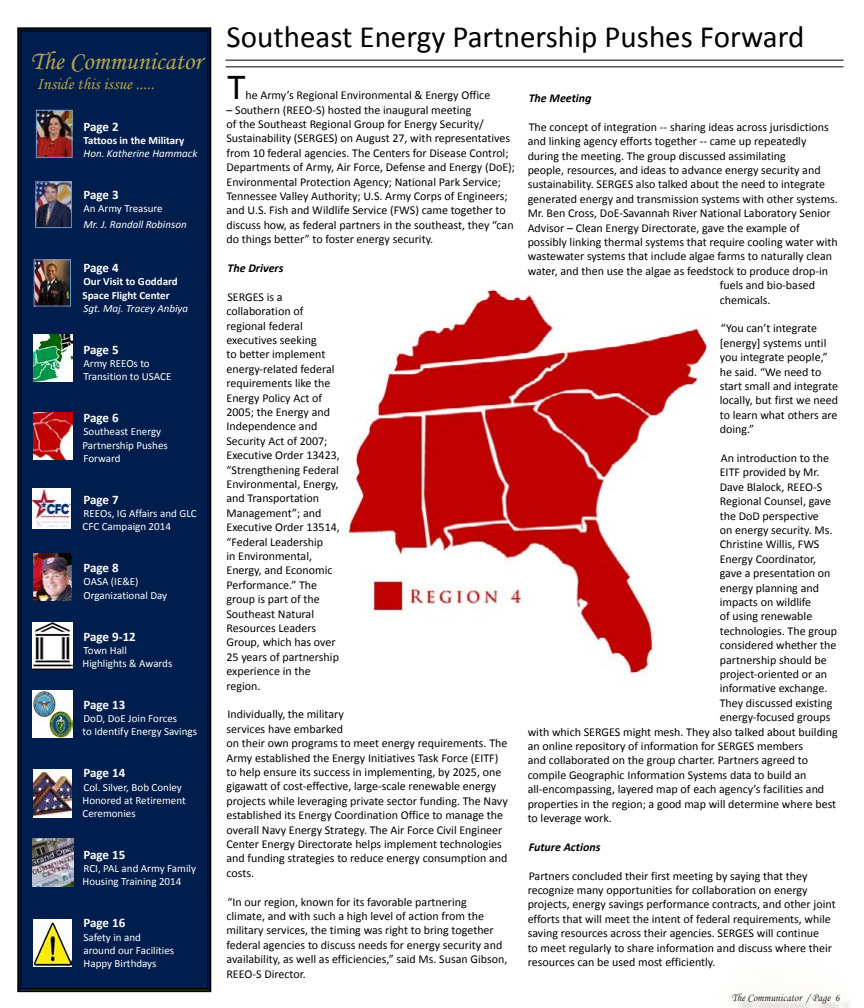
<style>
.page{position:relative;width:864px;height:1008px;background:#fff}
.page>*{position:absolute;margin:0;border:0;box-sizing:border-box;transform-origin:0 0}
.t1{font:37px "Calibri";color:#000}
.t2{font:31px "Calibri";color:#000}
.t3{font:26px "Monotype Corsiva";color:#b6a349}
.t4{font:17px "Monotype Corsiva";color:#b6a349}
.t5{font:700 13px "Calibri";letter-spacing:-.01em;color:#fff}
.t6{font:12px/14.4px "Calibri";color:#000}
.t7{font:italic 700 12px "Calibri";color:#000}
.t8{font:11px/13.2px "Calibri";color:#fff}
.t9{font:italic 11px "Calibri";color:#fff}
.t10{font:700 11px/13.2px "Calibri";color:#fff}
.t11{font:11px "Monotype Corsiva";color:#000;scale:.96 1}
</style>
<div class="page">
<div style="left:702px;top:959px;width:162px;height:49px;background:#b6a349;opacity:.76"></div>
<div style="left:17px;top:27px;width:195px;height:966px;background:#001e4d"></div>
<div style="left:21px;top:31px;width:187px;height:958px;border:1px solid #000"></div>
<img style="left:36px;top:261px;width:33px;height:44px">
<div style="left:34px;top:259px;width:37px;height:48px;border:1px solid #659ad2"></div>
<img style="left:38px;top:112px;width:33px;height:44px">
<div style="left:36px;top:110px;width:37px;height:48px;border:1px solid #659ad2"></div>
<img style="left:37px;top:183px;width:33px;height:43px">
<div style="left:35px;top:181px;width:37px;height:47px;border:1px solid #659ad2"></div>
<img style="left:34px;top:553px;width:38px;height:47px">
<img style="left:33px;top:334px;width:39px;height:48px">
<img style="left:33px;top:623px;width:39px;height:47px">
<img style="left:33px;top:919px;width:39px;height:48px">
<img style="left:33px;top:412px;width:39px;height:48px">
<img style="left:33px;top:488px;width:38px;height:41px">
<img style="left:33px;top:690px;width:40px;height:48px">
<img style="left:33px;top:838px;width:40px;height:48px">
<img style="left:33px;top:770px;width:39px;height:48px">
<hr style="left:226px;top:66px;width:618px;height:1px;background:#000">
<hr style="left:226px;top:60px;width:618px;height:1px;background:#000">
<img style="left:345px;top:289px;width:364px;height:386px">
<h3 class="t3" style="left:31px;top:45px;width:173px">The Communicator</h3>
<h3 class="t4" style="left:36px;top:74px;width:119px">Inside this issue .....</h3>
<p class="t5" style="left:84px;top:118px;width:37px">Page 2</p>
<p class="t10" style="left:84px;top:134px;width:102px">Tattoos in the Military</p>
<p class="t9" style="left:84px;top:146px;width:115px">Hon. Katherine Hammack</p>
<p class="t5" style="left:84px;top:186px;width:37px">Page 3</p>
<p class="t8" style="left:84px;top:202px;width:81px">An Army Treasure</p>
<p class="t9" style="left:84px;top:217px;width:105px">Mr. J. Randall Robinson</p>
<p class="t5" style="left:84px;top:260px;width:37px">Page 4</p>
<p class="t10" style="left:83px;top:275px;width:97px">Our Visit to Goddard<br>Space Flight Center</p>
<p class="t9" style="left:84px;top:301px;width:106px">Sgt. Maj. Tracey Anbiya</p>
<p class="t5" style="left:84px;top:341px;width:37px">Page 5</p>
<p class="t8" style="left:84px;top:357px;width:89px">Army REEOs to<br>Transition to USACE</p>
<p class="t5" style="left:84px;top:410px;width:37px">Page 6</p>
<p class="t8" style="left:83px;top:425px;width:87px">Southeast Energy<br>Partnership Pushes<br>Forward</p>
<p class="t5" style="left:84px;top:491px;width:37px">Page 7</p>
<p class="t8" style="left:83px;top:507px;width:116px">REEOs, IG Affairs and GLC<br>CFC Campaign 2014</p>
<p class="t5" style="left:84px;top:560px;width:37px">Page 8</p>
<p class="t8" style="left:84px;top:575px;width:85px">OASA (IE&amp;E)<br>Organizational Day</p>
<p class="t5" style="left:84px;top:628px;width:54px">Page 9-12</p>
<p class="t8" style="left:83px;top:644px;width:91px">Town Hall<br>Highlights &amp; Awards</p>
<p class="t5" style="left:84px;top:696px;width:43px">Page 13</p>
<p class="t8" style="left:83px;top:712px;width:116px">DoD, DoE Join Forces<br>to Identify Energy Savings</p>
<p class="t5" style="left:84px;top:765px;width:43px">Page 14</p>
<p class="t8" style="left:83px;top:780px;width:105px">Col. Silver, Bob Conley<br>Honored at Retirement<br>Ceremonies</p>
<p class="t5" style="left:84px;top:846px;width:43px">Page 15</p>
<p class="t8" style="left:83px;top:862px;width:115px">RCI, PAL and Army Family<br>Housing Training 2014</p>
<p class="t5" style="left:84px;top:915px;width:43px">Page 16</p>
<p class="t8" style="left:84px;top:930px;width:92px">Safety in and around our Facilities<br>Happy Birthdays</p>
<h2 class="t2" style="left:227px;top:17px;width:579px">Southeast Energy Partnership Pushes Forward</h2>
<h1 class="t1" style="left:227px;top:64px;width:20px">T</h1>
<p class="t6" style="left:246px;top:88px;width:246px">he Army’s Regional Environmental &amp; Energy Office</p>
<p class="t6" style="left:226px;top:102px;width:290px">– Southern (REEO-S) hosted the inaugural meeting<br>of the Southeast Regional Group for Energy Security/ Sustainability (SERGES) on August 27, with representatives from 10 federal agencies. The Centers for Disease Control; Departments of Army, Air Force, Defense and Energy (DoE); Environmental Protection Agency; National Park Service; Tennessee Valley Authority; U.S. Army Corps of Engineers; and U.S. Fish and Wildlife Service (FWS) came together to discuss how, as federal partners in the southeast, they “can do things better” to foster energy security.</p>
<p class="t7" style="left:227px;top:260px;width:58px">The Drivers</p>
<p class="t6" style="left:226px;top:290px;width:115px">SERGES is a collaboration of regional federal executives seeking<br>to better implement energy-related federal requirements like the<br>Energy Policy Act of<br>2005; the Energy and<br>Independence and<br>Security Act of 2007;<br>Executive Order 13423, “Strengthening Federal<br>Environmental, Energy, and Transportation<br>Management”; and<br>Executive Order 13514, “Federal Leadership<br>in Environmental,<br>Energy, and Economic<br>Performance.” The group is part of the<br>Southeast Natural<br>Resources Leaders<br>Group, which has over<br>25 years of partnership experience in the region.</p>
<p class="t6" style="left:226px;top:707px;width:283px">Individually, the military<br>services have embarked<br>on their own programs to meet energy requirements. The Army established the Energy Initiatives Task Force (EITF) to help ensure its success in implementing, by 2025, one gigawatt of cost-effective, large-scale renewable energy projects while leveraging private sector funding. The Navy established its Energy Coordination Office to manage the overall Navy Energy Strategy. The Air Force Civil Engineer Center Energy Directorate helps implement technologies and funding strategies to reduce energy consumption and costs.</p>
<p class="t6" style="left:226px;top:894px;width:283px">“In our region, known for its favorable partnering<br>climate, and with such a high level of action from the military services, the timing was right to bring together federal agencies to discuss needs for energy security and availability, as well as efficiencies,” said Ms. Susan Gibson, REEO-S Director.</p>
<p class="t7" style="left:529px;top:90px;width:64px">The Meeting</p>
<p class="t6" style="left:529px;top:120px;width:302px">The concept of integration -- sharing ideas across jurisdictions</p>
<p class="t6" style="left:528px;top:134px;width:280px">and linking agency efforts together -- came up repeatedly</p>
<p class="t6" style="left:528px;top:149px;width:260px">during the meeting. The group discussed assimilating</p>
<p class="t6" style="left:528px;top:163px;width:294px">people, resources, and ideas to advance energy security and</p>
<p class="t6" style="left:528px;top:177px;width:299px">sustainability. SERGES also talked about the need to integrate</p>
<p class="t6" style="left:528px;top:192px;width:312px">generated energy and transmission systems with other systems.</p>
<p class="t6" style="left:528px;top:206px;width:304px">Mr. Ben Cross, DoE-Savannah River National Laboratory Senior</p>
<p class="t6" style="left:528px;top:221px;width:274px">Advisor – Clean Energy Directorate, gave the example of</p>
<p class="t6" style="left:528px;top:235px;width:312px">possibly linking thermal systems that require cooling water with</p>
<p class="t6" style="left:528px;top:249px;width:306px">wastewater systems that include algae farms to naturally clean</p>
<p class="t6" style="left:528px;top:264px;width:302px">water, and then use the algae as feedstock to produce drop-in</p>
<p class="t6" style="left:720px;top:278px;width:97px">fuels and bio-based</p>
<p class="t6" style="left:720px;top:293px;width:52px">chemicals.</p>
<p class="t6" style="left:720px;top:321px;width:120px">“You can’t integrate [energy] systems until you integrate people,” he said. “We need to start small and integrate locally, but first we need to learn what others are doing.”</p>
<p class="t6" style="left:721px;top:451px;width:110px">An introduction to the</p>
<p class="t6" style="left:720px;top:465px;width:101px">EITF provided by Mr.</p>
<p class="t6" style="left:720px;top:480px;width:104px">Dave Blalock, REEO-S</p>
<p class="t6" style="left:720px;top:494px;width:113px">Regional Counsel, gave</p>
<p class="t6" style="left:720px;top:509px;width:101px">the DoD perspective</p>
<p class="t6" style="left:720px;top:523px;width:114px">on energy security. Ms.</p>
<p class="t6" style="left:720px;top:537px;width:101px">Christine Willis, FWS</p>
<p class="t6" style="left:720px;top:552px;width:98px">Energy Coordinator,</p>
<p class="t6" style="left:720px;top:566px;width:112px">gave a presentation on</p>
<p class="t6" style="left:720px;top:581px;width:101px">energy planning and</p>
<p class="t6" style="left:720px;top:595px;width:93px">impacts on wildlife</p>
<p class="t6" style="left:720px;top:609px;width:94px">of using renewable</p>
<p class="t6" style="left:720px;top:624px;width:119px">technologies. The group</p>
<p class="t6" style="left:720px;top:638px;width:118px">considered whether the</p>
<p class="t6" style="left:720px;top:653px;width:108px">partnership should be</p>
<p class="t6" style="left:720px;top:667px;width:109px">project-oriented or an</p>
<p class="t6" style="left:720px;top:681px;width:109px">informative exchange.</p>
<p class="t6" style="left:720px;top:696px;width:114px">They discussed existing</p>
<p class="t6" style="left:720px;top:710px;width:112px">energy-focused groups</p>
<p class="t6" style="left:528px;top:725px;width:311px">with which SERGES might mesh. They also talked about building</p>
<p class="t6" style="left:528px;top:739px;width:277px">an online repository of information for SERGES members</p>
<p class="t6" style="left:528px;top:753px;width:282px">and collaborated on the group charter. Partners agreed to</p>
<p class="t6" style="left:528px;top:768px;width:280px">compile Geographic Information Systems data to build an</p>
<p class="t6" style="left:528px;top:782px;width:298px">all-encompassing, layered map of each agency’s facilities and</p>
<p class="t6" style="left:528px;top:797px;width:310px">properties in the region; a good map will determine where best</p>
<p class="t6" style="left:528px;top:811px;width:86px">to leverage work.</p>
<p class="t7" style="left:529px;top:839px;width:73px">Future Actions</p>
<p class="t6" style="left:528px;top:869px;width:310px">Partners concluded their first meeting by saying that they recognize many opportunities for collaboration on energy projects, energy savings performance contracts, and other joint efforts that will meet the intent of federal requirements, while saving resources across their agencies. SERGES will continue<br>to meet regularly to share information and discuss where their resources can be used most efficiently.</p>
<p class="t11" style="left:732px;top:991px;width:114px">The Communicator / Page 6</p>
</div>
